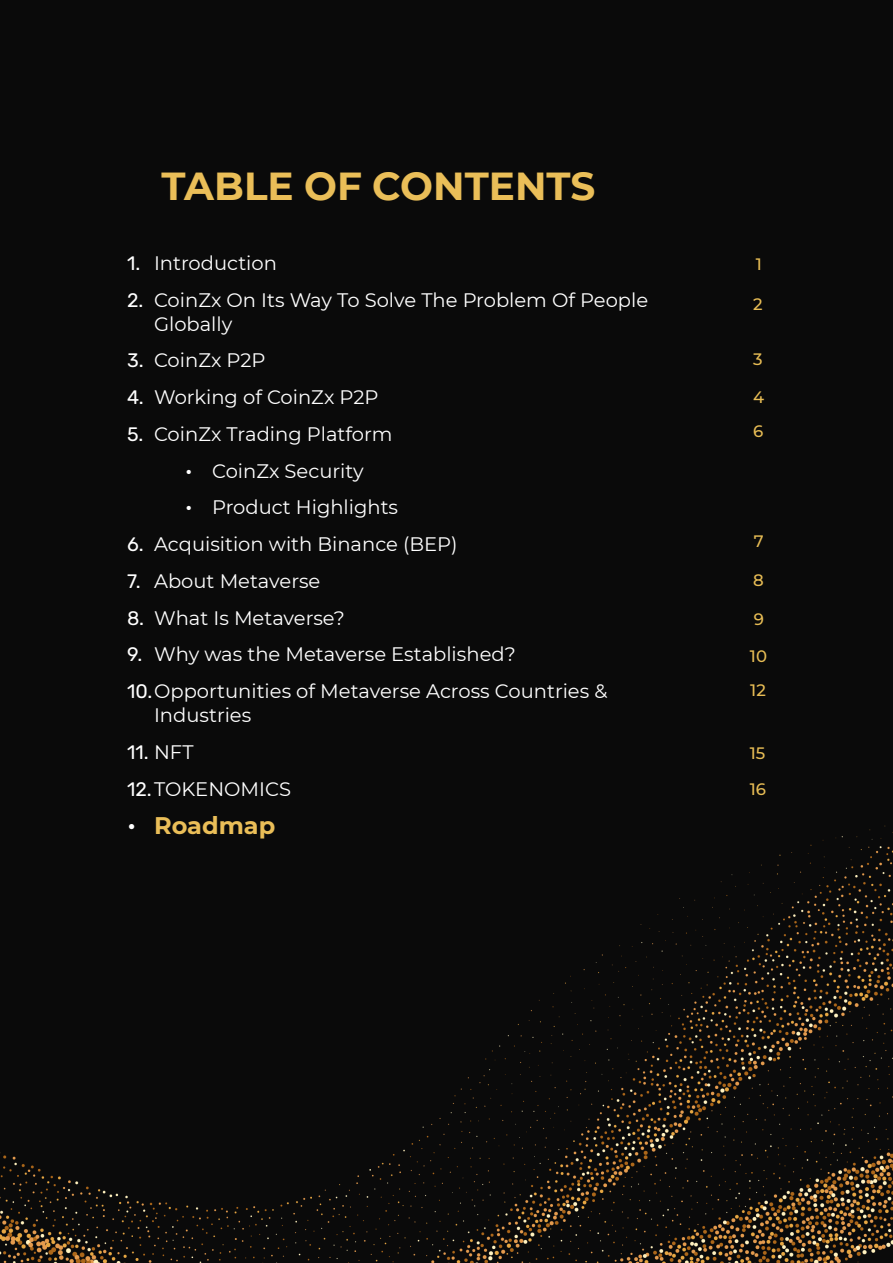
<style>
.page{position:relative;width:893px;height:1263px;background:#0a0a0a}
.page>*{position:absolute;margin:0;border:0;box-sizing:border-box;transform-origin:0 0}
.Body_Text_White{font:700 39px "Montserrat";color:#eabe58}
.t1{font:700 24px "Montserrat";color:#eabe58}
.t2{font:19.5px/24px "Montserrat";color:#fff}
.t3{font:19.5px "Rubik";color:#fff}
.Body_Text_White-2{font:500 16.5px "Montserrat";color:#e8bd55}
.s1{font-family:"Rubik"}
.s2{font-family:"Montserrat"}
.s3{font-family:"Rubik";font-weight:400;color:#fff}
</style>
<div class="page">
<p class="Body_Text_White" style="left:162px;top:158px;width:435px">TABLE OF CONTENTS</p>
<p class="t2" style="left:127px;top:250px;width:151px"><span class="s1">1.</span> Introduction</p>
<p class="t2" style="left:154px;top:287px;width:496px;text-indent:-27px"><span class="s1">2.</span> CoinZx On Its Way To Solve The Problem Of People<br>Globally</p>
<p class="t2" style="left:127px;top:348px;width:140px"><span class="s1">3.</span> CoinZx P2P</p>
<p class="t2" style="left:127px;top:384px;width:253px"><span class="s1">4.</span> Working of CoinZx P2P</p>
<p class="t2" style="left:127px;top:421px;width:267px"><span class="s1">5.</span> CoinZx Trading Platform</p>
<p class="t2" style="left:185px;top:458px;width:180px"><span class="s1">•</span> CoinZx Security</p>
<p class="t2" style="left:185px;top:495px;width:215px"><span class="s1">•</span> Product Highlights</p>
<p class="t2" style="left:127px;top:531px;width:332px"><span class="s1">6.</span> Acquisition with Binance (BEP)</p>
<p class="t2" style="left:127px;top:568px;width:195px"><span class="s1">7.</span> About Metaverse</p>
<p class="t2" style="left:127px;top:605px;width:219px"><span class="s1">8.</span> What Is Metaverse?</p>
<p class="t2" style="left:127px;top:642px;width:390px"><span class="s1">9.</span> Why was the Metaverse Established?</p>
<p class="t2" style="left:154px;top:678px;width:455px;text-indent:-27px"><span class="s1">10.</span>Opportunities of Metaverse Across Countries &amp;<br>Industries</p>
<p class="t3" style="left:127px;top:741px;width:68px">11. <span class="s2">NFT</span></p>
<p class="t2" style="left:127px;top:776px;width:165px"><span class="s1">12.</span>TOKENOMICS</p>
<p class="t1" style="left:127px;top:808px;width:150px"><span class="s3">•</span> Roadmap</p>
<p class="Body_Text_White-2" style="left:756px;top:252px;width:8px">1</p>
<p class="Body_Text_White-2" style="left:753px;top:293px;width:11px">2</p>
<p class="Body_Text_White-2" style="left:753px;top:348px;width:11px">3</p>
<p class="Body_Text_White-2" style="left:753px;top:385px;width:13px">4</p>
<p class="Body_Text_White-2" style="left:753px;top:419px;width:12px">6</p>
<p class="Body_Text_White-2" style="left:754px;top:530px;width:11px">7</p>
<p class="Body_Text_White-2" style="left:753px;top:569px;width:12px">8</p>
<p class="Body_Text_White-2" style="left:754px;top:608px;width:12px">9</p>
<p class="Body_Text_White-2" style="left:750px;top:644px;width:19px">10</p>
<p class="Body_Text_White-2" style="left:750px;top:679px;width:17px">12</p>
<p class="Body_Text_White-2" style="left:750px;top:741px;width:17px">15</p>
<p class="Body_Text_White-2" style="left:750px;top:777px;width:18px">16</p>
</div>
